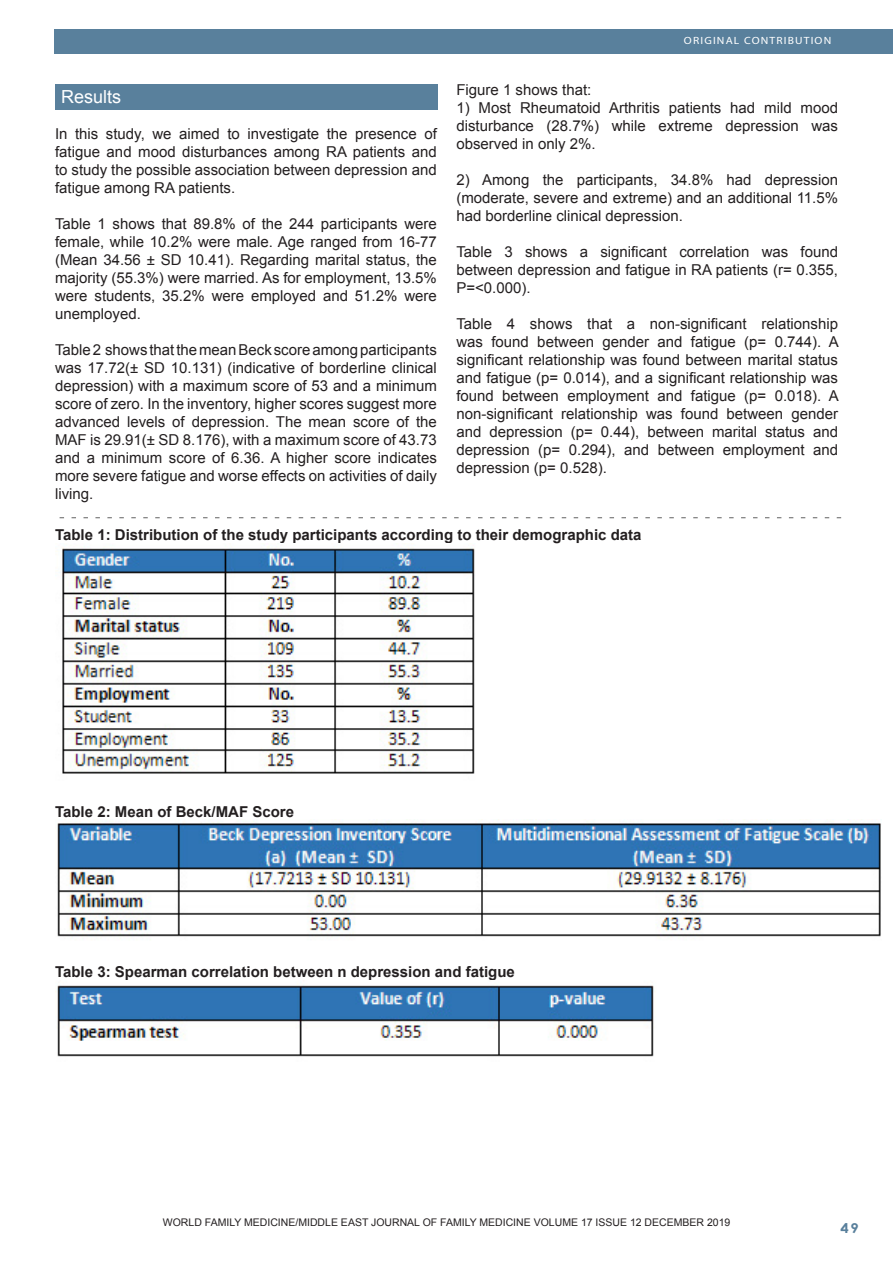
<style>
.page{position:relative;width:893px;height:1263px;background:#fff}
.page>*{position:absolute;margin:0;border:0;box-sizing:border-box;transform-origin:0 0}
.Footnote_Text{font:18px "Arial";color:#fff}
.Footnote_Text-2{font:15px/18px "Arial";color:#231f20;text-align:justify}
.Footnote_Text-3{font:700 15px "Arial";color:#231f20}
.t1{font:700 13.5px "Century Gothic";color:#59809c;scale:1.1 1}
.Footnote_Text-4{font:10.5px "Arial";color:#231f20}
.t2{font:10.5px "Myriad";letter-spacing:.1em;color:#231f20;scale:1.1 1}
.t3{font:10.5px "Myriad";letter-spacing:.1em;color:#fff;scale:1.1 1}
.s1{font-family:"Century Gothic";font-weight:700}
</style>
<div class="page">
<div style="left:54px;top:30px;width:839px;height:24px;background:#59809c"></div>
<div style="left:55px;top:84px;width:383px;height:25px;background:#59809c"></div>
<img style="left:62px;top:546px;width:413px;height:228px">
<img style="left:57px;top:819px;width:825px;height:121px">
<img style="left:55px;top:985px;width:599px;height:72px">
<svg style="left:60px;top:517px;width:781px;height:1px"></svg>
<p class="Footnote_Text" style="left:61px;top:85px;width:62px">Results</p>
<p class="Footnote_Text-2" style="left:55px;top:125px;width:383px">In this study, we aimed to investigate the presence of fatigue and mood disturbances among RA patients and to study the possible association between depression and fatigue among RA patients.</p>
<p class="Footnote_Text-2" style="left:55px;top:215px;width:383px">Table 1 shows that 89.8% of the 244 participants were female, while 10.2% were male. Age ranged from 16-77 (Mean 34.56 ± SD 10.41). Regarding marital status, the majority (55.3%) were married. As for employment, 13.5% were students, 35.2% were employed and 51.2% were unemployed.</p>
<p class="Footnote_Text-2" style="left:55px;top:341px;width:383px">Table 2 shows that the mean Beck score among participants was 17.72(± SD 10.131) (indicative of borderline clinical depression) with a maximum score of 53 and a minimum score of zero. In the inventory, higher scores suggest more advanced levels of depression. The mean score of the MAF is 29.91(± SD 8.176), with a maximum score of 43.73 and a minimum score of 6.36. A higher score indicates more severe fatigue and worse effects on activities of daily living.</p>
<p class="t3" style="left:684px;top:35px;width:135px">ORIGINAL CONTRIBUTION</p>
<p class="Footnote_Text-2" style="left:456px;top:81px;width:137px">Figure 1 shows that:</p>
<p class="Footnote_Text-2" style="left:456px;top:99px;width:383px">1) Most Rheumatoid Arthritis patients had mild mood disturbance (28.7%) while extreme depression was observed in only 2%.</p>
<p class="Footnote_Text-2" style="left:456px;top:171px;width:383px">2) Among the participants, 34.8% had depression (moderate, severe and extreme) and an additional 11.5% had borderline clinical depression.</p>
<p class="Footnote_Text-2" style="left:456px;top:243px;width:383px">Table 3 shows a significant correlation was found between depression and fatigue in RA patients (r= 0.355, P=&lt;0.000).</p>
<p class="Footnote_Text-2" style="left:456px;top:315px;width:384px">Table 4 shows that a non-significant relationship was found between gender and fatigue (p= 0.744). A significant relationship was found between marital status and fatigue (p= 0.014), and a significant relationship was found between employment and fatigue (p= 0.018). A non-significant relationship was found between gender and depression (p= 0.44), between marital status and depression (p= 0.294), and between employment and depression (p= 0.528).</p>
<p class="Footnote_Text-3" style="left:55px;top:525px;width:588px">Table 1: Distribution of the study participants according to their demographic data</p>
<p class="Footnote_Text-3" style="left:55px;top:801px;width:240px">Table 2: Mean of Beck/MAF Score</p>
<p class="Footnote_Text-3" style="left:55px;top:962px;width:461px">Table 3: Spearman correlation between n depression and fatigue</p>
<p class="Footnote_Text-4" style="left:163px;top:1215px;width:569px">WORLD FAMILY MEDICINE/MIDDLE EAST JOURNAL OF FAMILY MEDICINE VOLUME 17 ISSUE 12 DECEMBER 2019</p>
<p class="t2" style="left:248px;top:1223px;width:364px">MIDDLE EAST JOURNAL OF FAMILY MEDICINE <span class="s1">•</span> VOLUME 7, ISSUE 10</p>
<p class="t1" style="left:840px;top:1218px;width:18px">49</p>
</div>
